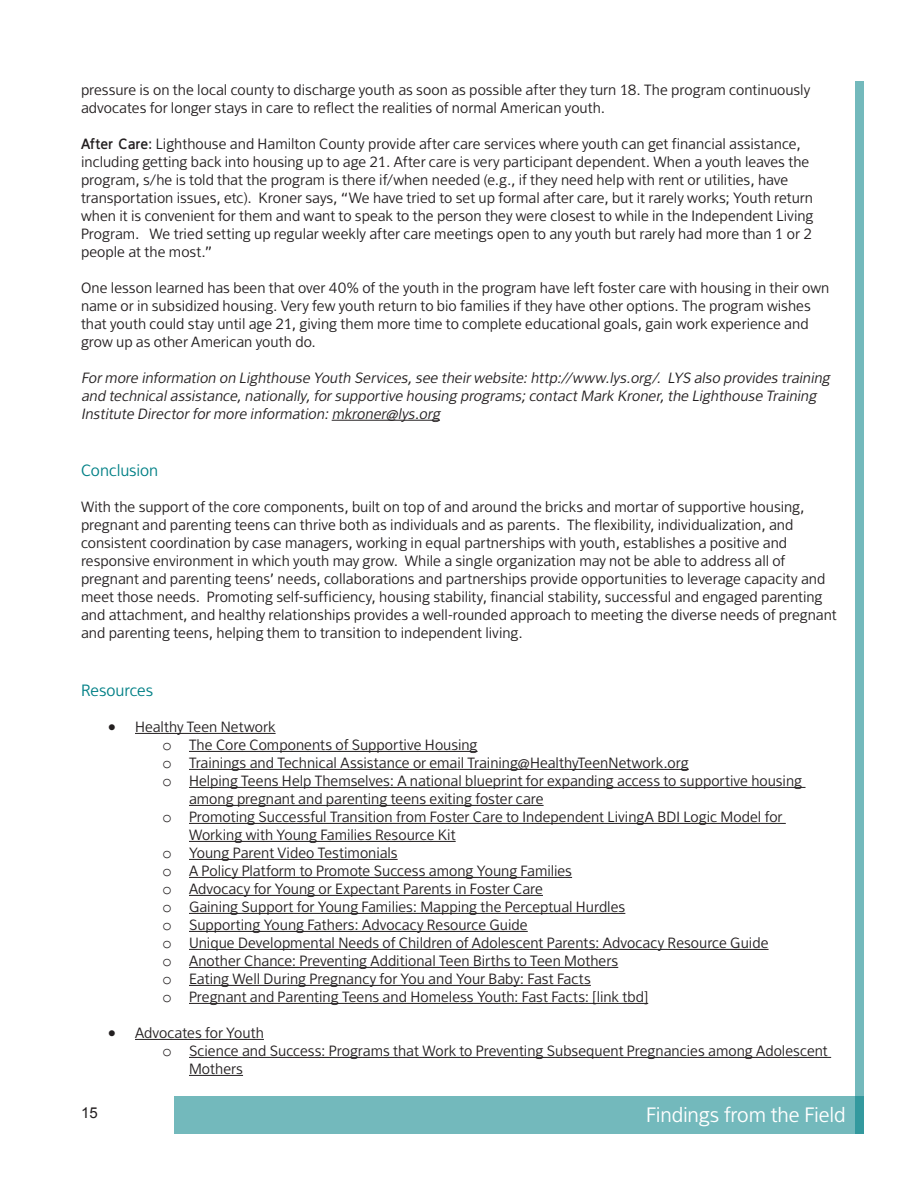
<style>
.page{position:relative;width:918px;height:1188px;background:#fff}
.page>*{position:absolute;margin:0;border:0;box-sizing:border-box;transform-origin:0 0}
.t1{font:21px "Fran Klein";letter-spacing:-.01em;color:#fff}
.t2{font:16.5px "Fran Klein";letter-spacing:-.005em;color:#008086}
.List_Paragraph{font:15px/18px "Fran Klein";color:#231f20}
.t3{font:italic 15px/18px "Fran Klein";color:#231f20}
.t4{font:15px "Arial";color:#231f20}
.s1{font-weight:700}
.s2{font-family:"Courier New";font-size:16.5px}
</style>
<div class="page">
<div style="left:174px;top:1096px;width:690px;height:38px;background:#73b9bc"></div>
<div style="left:855px;top:81px;width:9px;height:1053px;background:#73b9bc"></div>
<hr style="left:332px;top:420px;width:108px;height:1px;background:#231f20">
<hr style="left:135px;top:733px;width:141px;height:1px;background:#231f20">
<hr style="left:189px;top:751px;width:289px;height:1px;background:#231f20">
<hr style="left:189px;top:769px;width:500px;height:1px;background:#231f20">
<hr style="left:189px;top:787px;width:617px;height:1px;background:#231f20">
<hr style="left:189px;top:805px;width:355px;height:1px;background:#231f20">
<hr style="left:189px;top:823px;width:597px;height:1px;background:#231f20">
<hr style="left:189px;top:841px;width:267px;height:1px;background:#231f20">
<hr style="left:189px;top:859px;width:209px;height:1px;background:#231f20">
<hr style="left:189px;top:877px;width:383px;height:1px;background:#231f20">
<hr style="left:189px;top:895px;width:354px;height:1px;background:#231f20">
<hr style="left:189px;top:913px;width:436px;height:1px;background:#231f20">
<hr style="left:189px;top:931px;width:339px;height:1px;background:#231f20">
<hr style="left:189px;top:949px;width:580px;height:1px;background:#231f20">
<hr style="left:189px;top:967px;width:429px;height:1px;background:#231f20">
<hr style="left:189px;top:985px;width:402px;height:1px;background:#231f20">
<hr style="left:189px;top:1003px;width:459px;height:1px;background:#231f20">
<hr style="left:135px;top:1039px;width:129px;height:1px;background:#231f20">
<hr style="left:189px;top:1057px;width:642px;height:1px;background:#231f20">
<hr style="left:189px;top:1075px;width:54px;height:1px;background:#231f20">
<p class="List_Paragraph" style="left:81px;top:81px;width:731px">pressure is on the local county to discharge youth as soon as possible after they turn 18. The program continuously advocates for longer stays in care to reflect the realities of normal American youth.</p>
<p class="List_Paragraph" style="left:81px;top:135px;width:734px"><span class="s1">After Care:</span> Lighthouse and Hamilton County provide after care services where youth can get financial assistance, including getting back into housing up to age 21. After care is very participant dependent. When a youth leaves the program, s/he is told that the program is there if/when needed (e.g., if they need help with rent or utilities, have transportation issues, etc). Kroner says, “We have tried to set up formal after care, but it rarely works; Youth return when it is convenient for them and want to speak to the person they were closest to while in the Independent Living Program. We tried setting up regular weekly after care meetings open to any youth but rarely had more than 1 or 2 people at the most.”</p>
<p class="List_Paragraph" style="left:81px;top:279px;width:750px">One lesson learned has been that over 40% of the youth in the program have left foster care with housing in their own name or in subsidized housing. Very few youth return to bio families if they have other options. The program wishes that youth could stay until age 21, giving them more time to complete educational goals, gain work experience and grow up as other American youth do.</p>
<p class="t3" style="left:81px;top:369px;width:753px">Formore information on Lighthouse Youth Services,see theirwebsite:http://www.lys.org/. LYS also provides training and technicalassistance,nationally,forsupportive housing programs;contactMark Kroner,the Lighthouse Training<br>Institute Directorformore information:mkroner@lys.org</p>
<p class="t2" style="left:81px;top:461px;width:79px">Conclusion</p>
<p class="List_Paragraph" style="left:81px;top:498px;width:757px">With the support of the core components, built on top of and around the bricks and mortar of supportive housing, pregnant and parenting teens can thrive both as individuals and as parents. The flexibility, individualization, and consistent coordination by case managers, working in equal partnerships with youth, establishes a positive and responsive environment in which youth may grow. While a single organization may not be able to address all of pregnant and parenting teens’ needs, collaborations and partnerships provide opportunities to leverage capacity and meet those needs. Promoting self-sufficiency, housing stability, financial stability, successful and engaged parenting and attachment, and healthy relationships provides a well-rounded approach to meeting the diverse needs of pregnant and parenting teens, helping them to transition to independent living.</p>
<p class="t2" style="left:81px;top:681px;width:74px">Resources</p>
<p class="List_Paragraph" style="left:108px;top:718px;width:169px">• Healthy Teen Network</p>
<p class="List_Paragraph" style="left:162px;top:736px;width:317px"><span class="s2">o</span> The Core Components of Supportive Housing</p>
<p class="List_Paragraph" style="left:162px;top:754px;width:528px"><span class="s2">o</span> Trainings and Technical Assistance or email Training@HealthyTeenNetwork.org</p>
<p class="List_Paragraph" style="left:189px;top:772px;width:615px;text-indent:-27px"><span class="s2">o</span> Helping Teens Help Themselves: A national blueprint for expanding access to supportive housing among pregnant and parenting teens exiting foster care</p>
<p class="List_Paragraph" style="left:189px;top:808px;width:595px;text-indent:-27px"><span class="s2">o</span> Promoting Successful Transition from Foster Care to Independent LivingA BDI Logic Model for<br>Working with Young Families Resource Kit</p>
<p class="List_Paragraph" style="left:162px;top:844px;width:237px"><span class="s2">o</span> Young Parent Video Testimonials</p>
<p class="List_Paragraph" style="left:162px;top:862px;width:412px"><span class="s2">o</span> A Policy Platform to Promote Success among Young Families</p>
<p class="List_Paragraph" style="left:162px;top:880px;width:382px"><span class="s2">o</span> Advocacy for Young or Expectant Parents in Foster Care</p>
<p class="List_Paragraph" style="left:162px;top:898px;width:465px"><span class="s2">o</span> Gaining Support for Young Families: Mapping the Perceptual Hurdles</p>
<p class="List_Paragraph" style="left:162px;top:916px;width:367px"><span class="s2">o</span> Supporting Young Fathers: Advocacy Resource Guide</p>
<p class="List_Paragraph" style="left:162px;top:934px;width:608px"><span class="s2">o</span> Unique Developmental Needs of Children of Adolescent Parents: Advocacy Resource Guide</p>
<p class="List_Paragraph" style="left:162px;top:952px;width:458px"><span class="s2">o</span> Another Chance: Preventing Additional Teen Births to Teen Mothers</p>
<p class="List_Paragraph" style="left:162px;top:970px;width:430px"><span class="s2">o</span> Eating Well During Pregnancy for You and Your Baby: Fast Facts</p>
<p class="List_Paragraph" style="left:162px;top:988px;width:488px"><span class="s2">o</span> Pregnant and Parenting Teens and Homeless Youth: Fast Facts: [link tbd]</p>
<p class="List_Paragraph" style="left:108px;top:1024px;width:157px">• Advocates for Youth</p>
<p class="List_Paragraph" style="left:189px;top:1042px;width:640px;text-indent:-27px"><span class="s2">o</span> Science and Success: Programs that Work to Preventing Subsequent Pregnancies among Adolescent<br>Mothers</p>
<p class="t4" style="left:81px;top:1103px;width:18px">15</p>
<h1 class="t1" style="left:646px;top:1103px;width:201px">Findings from the Field</h1>
</div>
